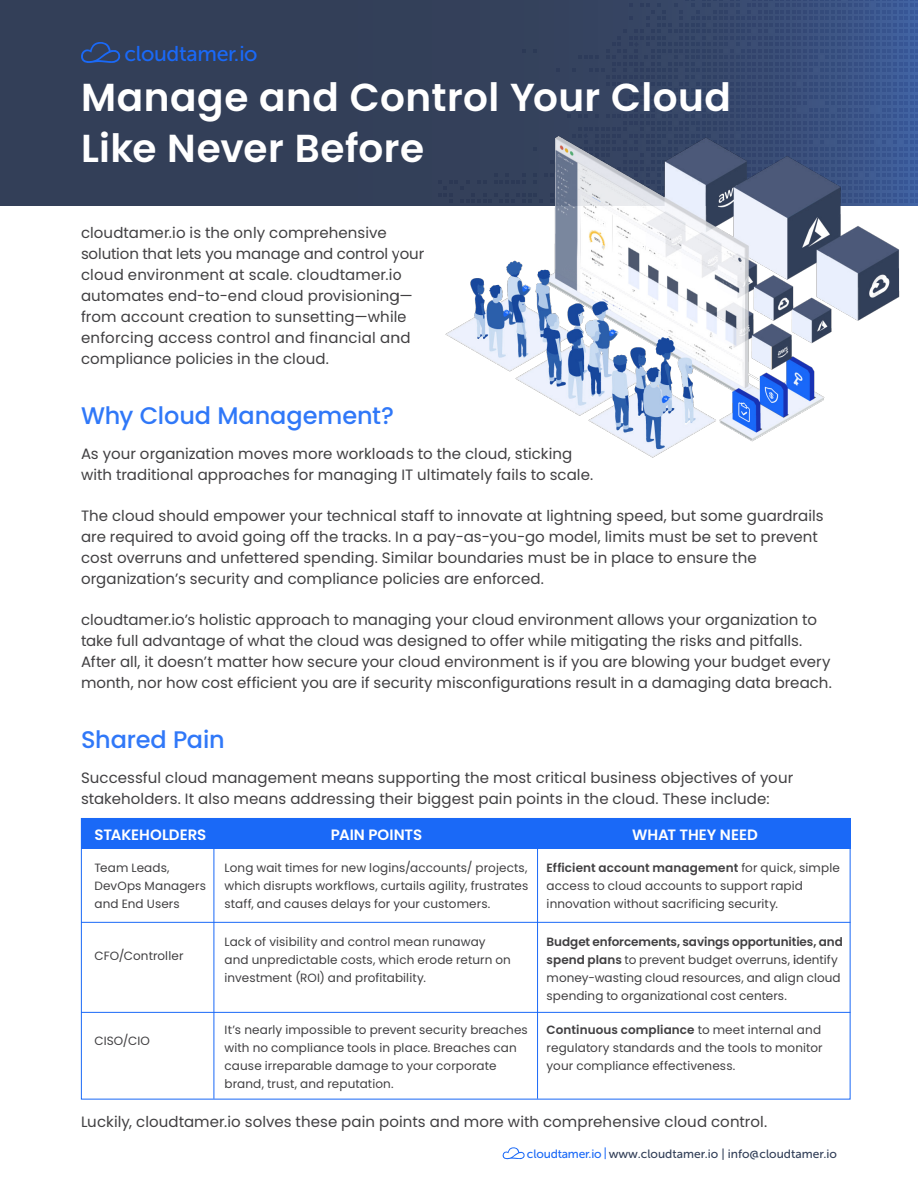
<style>
.page{position:relative;width:918px;height:1188px;background:#fff}
.page>*{position:absolute;margin:0;border:0;box-sizing:border-box;transform-origin:0 0}
.t1{font:600 39px/51px "Poppins";letter-spacing:.015em;color:#fff}
.t2{font:500 24px "Poppins";letter-spacing:-.005em;color:#3078f8}
.t3{font:21.45px "Museo Sans 500";letter-spacing:-.015em;color:#1a69f7}
.t4{font:15px/21px "Poppins";letter-spacing:.005em;color:#414042}
.t5{font:600 15px "Poppins";letter-spacing:-.005em;color:#fff}
.t6{font:12px/18px "Poppins";letter-spacing:.01em;color:#414042}
.t7{font:12px "Museo Sans 500";color:#323f58}
.s1{font-weight:600}
.s2{font-weight:500}
.s3{color:#1a69f7}
</style>
<div class="page">
<svg style="left:81px;top:818px;width:770px;height:282px"></svg>
<div style="left:0;top:0;width:918px;height:205px;background:#333f58"></div>
<svg style="left:557px;top:0;width:361px;height:203px"></svg>
<svg style="left:81px;top:42px;width:40px;height:21px"></svg>
<svg style="left:502px;top:1147px;width:23px;height:12px"></svg>
<svg style="left:605px;top:1147px;width:1px;height:12px"></svg>
<img style="left:443px;top:137px;width:471px;height:321px">
<div style="left:81px;top:818px;width:769px;height:31px;background:#1a69f7"></div>
<hr style="left:81px;top:922px;width:769px;height:1px;background:#1a69f7">
<hr style="left:81px;top:1012px;width:769px;height:1px;background:#1a69f7">
<hr style="left:214px;top:829px;width:1px;height:270px;background:#1a69f7">
<hr style="left:537px;top:829px;width:1px;height:270px;background:#1a69f7">
<h3 class="t3" style="left:124px;top:41px;width:134px">cloudtamer.io</h3>
<h1 class="t1" style="left:81px;top:72px;width:651px">Manage and Control Your Cloud<br>Like Never Before</h1>
<p class="t4" style="left:81px;top:223px;width:345px">cloudtamer.io is the only comprehensive solution that lets you manage and control your cloud environment at scale. cloudtamer.io automates end-to-end cloud provisioning— from account creation to sunsetting—while enforcing access control and financial and compliance policies in the cloud.</p>
<h2 class="t2" style="left:81px;top:402px;width:315px">Why Cloud Management?</h2>
<p class="t4" style="left:81px;top:443px;width:514px">As your organization moves more workloads to the cloud, sticking with traditional approaches for managing IT ultimately fails to scale.</p>
<p class="t4" style="left:81px;top:505px;width:744px">The cloud should empower your technical staff to innovate at lightning speed, but some guardrails are required to avoid going off the tracks. In a pay-as-you-go model, limits must be set to prevent cost overruns and unfettered spending. Similar boundaries must be in place to ensure the organization’s security and compliance policies are enforced.</p>
<p class="t4" style="left:81px;top:610px;width:752px">cloudtamer.io’s holistic approach to managing your cloud environment allows your organization to take full advantage of what the cloud was designed to offer while mitigating the risks and pitfalls.<br>After all, it doesn’t matter how secure your cloud environment is if you are blowing your budget every month, nor how cost efficient you are if security misconfigurations result in a damaging data breach.</p>
<h2 class="t2" style="left:81px;top:726px;width:145px">Shared Pain</h2>
<p class="t4" style="left:81px;top:767px;width:714px">Successful cloud management means supporting the most critical business objectives of your stakeholders. It also means addressing their biggest pain points in the cloud. These include:</p>
<p class="t5" style="left:94px;top:826px;width:113px">STAKEHOLDERS</p>
<p class="t6" style="left:94px;top:859px;width:113px">Team Leads,<br>DevOps Managers and End Users</p>
<p class="t6" style="left:94px;top:946px;width:90px">CFO/Controller</p>
<p class="t6" style="left:94px;top:1032px;width:57px">CISO/CIO</p>
<p class="t5" style="left:331px;top:826px;width:93px">PAIN POINTS</p>
<p class="t6" style="left:225px;top:859px;width:305px;text-align:justify">Long wait times for new logins/accounts/ projects, which disrupts workflows, curtails agility, frustrates staff, and causes delays for your customers.</p>
<p class="t6" style="left:225px;top:933px;width:288px">Lack of visibility and control mean runaway and unpredictable costs, which erode return on investment (ROI) and profitability.</p>
<p class="t6" style="left:225px;top:1021px;width:305px">It’s nearly impossible to prevent security breaches with no compliance tools in place. Breaches can cause irreparable damage to your corporate brand, trust, and reputation.</p>
<p class="t5" style="left:632px;top:826px;width:127px">WHAT THEY NEED</p>
<p class="t6" style="left:547px;top:859px;width:295px"><span class="s1">Efficient account management</span> for quick, simple access to cloud accounts to support rapid innovation without sacrificing security.</p>
<p class="t6" style="left:547px;top:933px;width:298px"><span class="s1">Budget enforcements, savings opportunities, and spend plans</span> to prevent budget overruns, <span class="s2">i</span>dentify money-wasting cloud resources, and align cloud spending to organizational cost centers.</p>
<p class="t6" style="left:547px;top:1021px;width:278px"><span class="s1">Continuous compliance</span> to meet internal and regulatory standards and the tools to monitor your compliance effectiveness.</p>
<p class="t4" style="left:81px;top:1111px;width:688px">Luckily, cloudtamer.io solves these pain points and more with comprehensive cloud control.</p>
<p class="t7" style="left:527px;top:1147px;width:312px"><span class="s3">cloudtamer.io</span> www.cloudtamer.io | info@cloudtamer.io</p>
</div>
